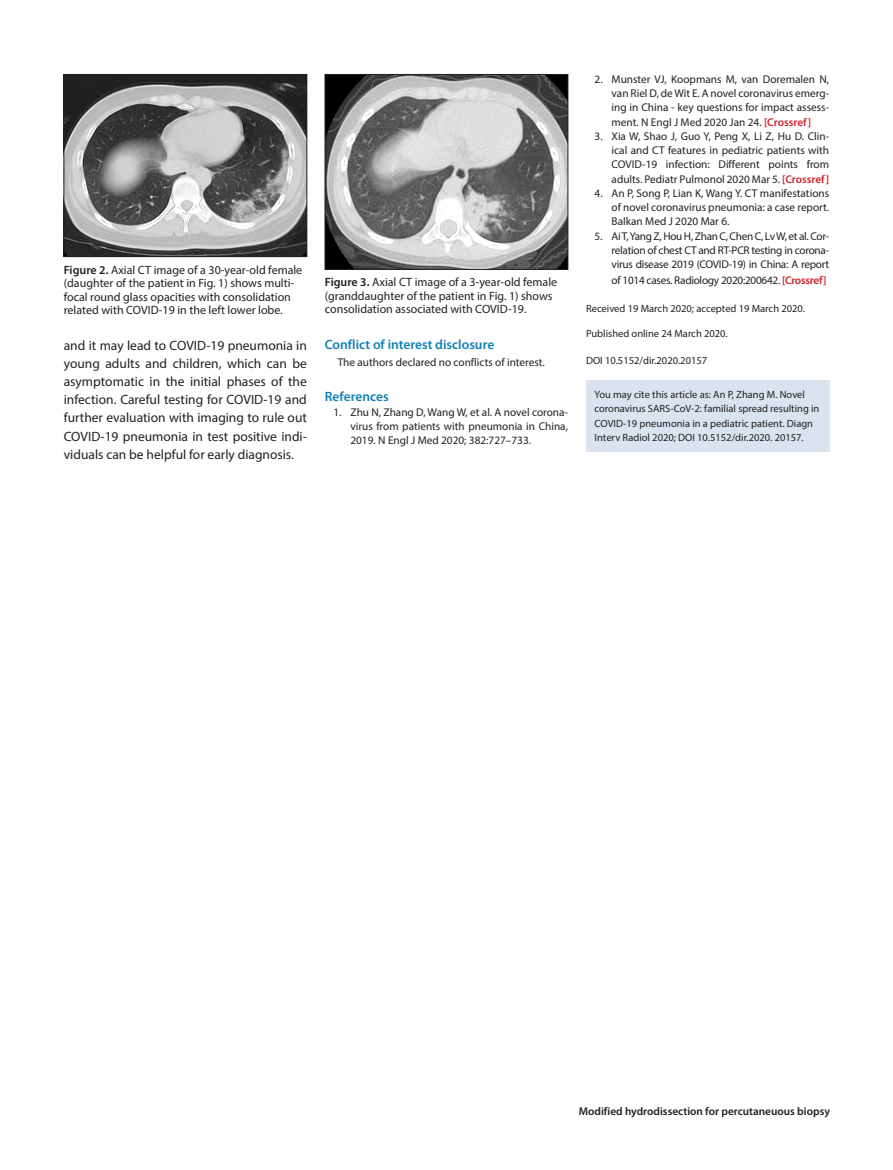
<style>
.page{position:relative;width:893px;height:1170px;background:#fff}
.page>*{position:absolute;margin:0;border:0;box-sizing:border-box;transform-origin:0 0}
.t1{font:13.5px/18.1px "Myriad Pro";color:#231f20;text-align:justify}
.t2{font:600 13.5px "Myriad Pro";color:#1181b4}
.t3{font:12px/13.5px "Myriad Pro";color:#231f20}
.EndNote_Bibliography{font:11.25px/14.2px "Myriad Pro";color:#231f20;text-align:justify}
.t4{font:600 11.25px "Myriad Pro";color:#231f20}
.EndNote_Bibliography-2{font:11.25px "Myriad Pro";letter-spacing:-.025em;color:#231f20}
.t5{font:10.5px/14.2px "Myriad Pro";color:#231f20}
.s1{font-weight:600}
.s2{font-weight:600;color:#d1232a}
</style>
<div class="page">
<div style="left:586px;top:380px;width:243px;height:71px;background:#d9e4f0"></div>
<img style="left:66px;top:76px;width:239px;height:179px">
<div style="left:64px;top:74px;width:243px;height:183px;border:1px solid #231f20"></div>
<img style="left:327px;top:76px;width:239px;height:191px">
<div style="left:325px;top:74px;width:243px;height:195px;border:1px solid #231f20"></div>
<p class="t3" style="left:64px;top:263px;width:240px"><span class="s1">Figure 2.</span> Axial CT image of a 30-year-old female (daughter of the patient in Fig. 1) shows multi&shy;focal round glass opacities with consolidation related with COVID-19 in the left lower lobe.</p>
<p class="t3" style="left:325px;top:275px;width:234px"><span class="s1">Figure 3.</span> Axial CT image of a 3-year-old female (granddaughter of the patient in Fig. 1) shows consolidation associated with COVID-19.</p>
<p class="t1" style="left:64px;top:336px;width:245px">and it may lead to COVID-19 pneumonia in young adults and children, which can be asymptomatic in the initial phases of the infection. Careful testing for COVID-19 and further evaluation with imaging to rule out COVID-19 pneumonia in test positive indi&shy;viduals can be helpful for early diagnosis.</p>
<p class="t2" style="left:325px;top:336px;width:171px">Conflict of interest disclosure</p>
<p class="EndNote_Bibliography" style="left:338px;top:355px;width:209px">The authors declared no conflicts of interest.</p>
<p class="t2" style="left:325px;top:388px;width:65px">References</p>
<p class="EndNote_Bibliography" style="left:350px;top:404px;width:219px;text-indent:-17px">1. Zhu N, Zhang D, Wang W, et al. A novel corona&shy;virus from patients with pneumonia in China, 2019. N Engl J Med 2020; 382:727–733.</p>
<p class="EndNote_Bibliography" style="left:612px;top:72px;width:219px;text-indent:-17px">2. Munster VJ, Koopmans M, van Doremalen N, van Riel D, de Wit E. A novel coronavirus emerg&shy;ing in China - key questions for impact assess&shy;ment. N Engl J Med 2020 Jan 24. <span class="s2">[Crossref]</span></p>
<p class="EndNote_Bibliography" style="left:612px;top:129px;width:219px;text-indent:-17px">3. Xia W, Shao J, Guo Y, Peng X, Li Z, Hu D. Clin&shy;ical and CT features in pediatric patients with COVID-19 infection: Different points from adults. Pediatr Pulmonol 2020 Mar 5. <span class="s2">[Crossref]</span></p>
<p class="EndNote_Bibliography" style="left:612px;top:186px;width:219px;text-indent:-17px">4. An P, Song P, Lian K, Wang Y. CT manifestations of novel coronavirus pneumonia: a case report.<br>Balkan Med J 2020 Mar 6.</p>
<p class="EndNote_Bibliography" style="left:612px;top:228px;width:219px;text-indent:-17px">5. Ai T, Yang Z, Hou H, Zhan C, Chen C, Lv W, et al. Cor&shy;relation of chest CT and RT-PCR testing in corona&shy;virus disease 2019 (COVID-19) in China: A report</p>
<p class="EndNote_Bibliography-2" style="left:612px;top:273px;width:217px">of 1014 cases. Radiology 2020:200642. <span class="s2">[Crossref]</span></p>
<p class="t5" style="left:586px;top:301px;width:221px">Received 19 March 2020; accepted 19 March 2020.</p>
<p class="t5" style="left:586px;top:326px;width:143px">Published online 24 March 2020.</p>
<p class="t5" style="left:586px;top:353px;width:123px">DOI 10.5152/dir.2020.20157</p>
<p class="t5" style="left:595px;top:387px;width:226px">You may cite this article as: An P, Zhang M. Novel coronavirus SARS-CoV-2: familial spread resulting in COVID-19 pneumonia in a pediatric patient. Diagn Interv Radiol 2020; DOI 10.5152/dir.2020. 20157.</p>
<p class="t4" style="left:579px;top:1103px;width:253px">Modified hydrodissection for percutaneuous biopsy</p>
</div>
